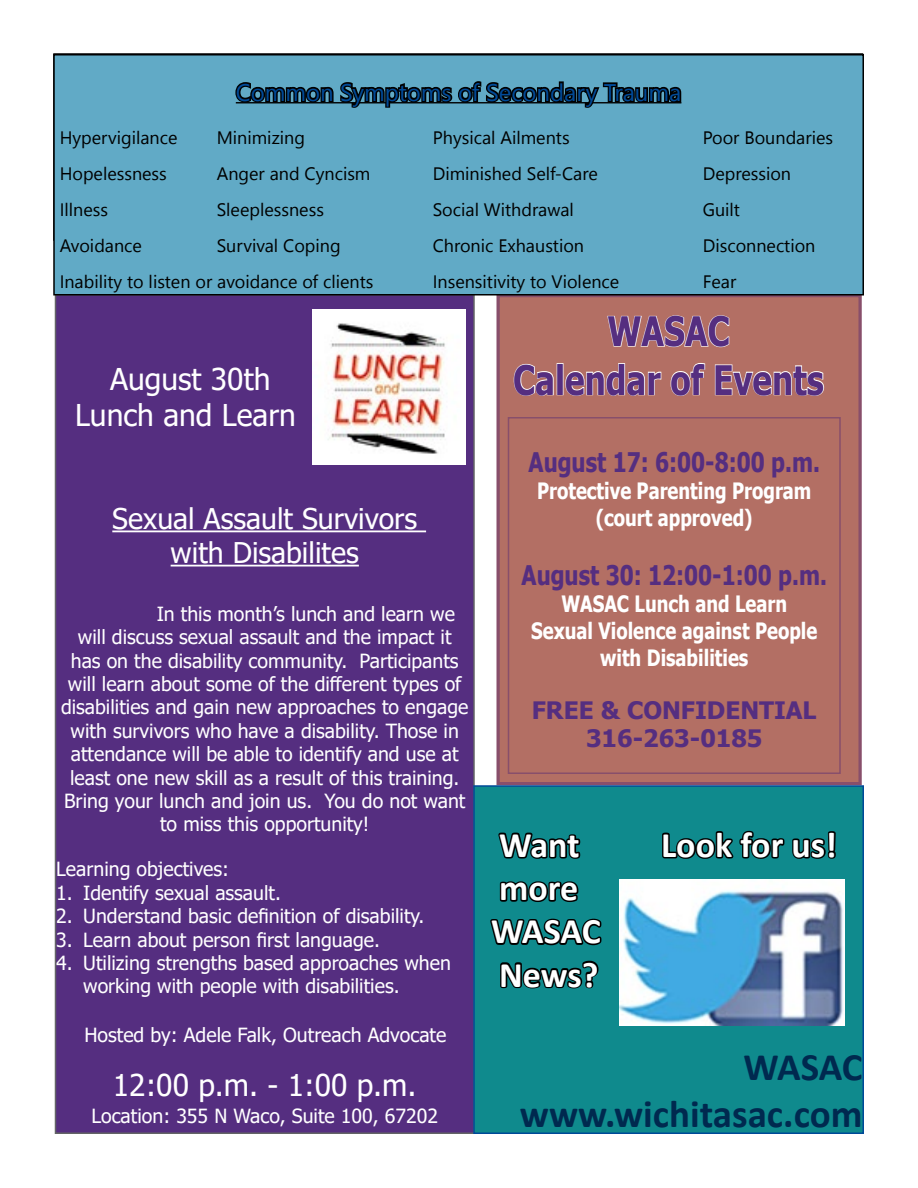
<style>
.page{position:relative;width:918px;height:1188px;background:#fff}
.page>*{position:absolute;margin:0;border:0;box-sizing:border-box;transform-origin:0 0}
.t1{font:700 40.5px/48.6px "Tahoma";color:#552e80;text-align:center;scale:.82 1}
.t2{font:700 39px/46.8px "Calibri";color:#00294f;text-align:right}
.t3{font:700 36px/43.2px "Calibri";color:#fff}
.t4{font:30px/36px "Tahoma";color:#fff;text-align:center}
.t5{font:28.5px/34.2px "Tahoma";color:#fff;text-align:center}
.t6{font:700 27px "Tahoma";color:#552e80;scale:.82 1}
.t7{font:24px "Leelawadee UI";color:#004a98}
.t8{font:700 24px/27.9px "Tahoma";color:#552e80;text-align:center}
.t9{font:700 22.5px/27px "Tahoma";color:#fff;text-align:center;scale:.82 1}
.t10{font:19.5px/23.4px "Tahoma";color:#fff}
.t11{font:18px "Leelawadee UI";color:#000}
</style>
<div class="page">
<div style="left:56px;top:295px;width:418px;height:838px;background:#552e80"></div>
<hr style="left:112px;top:531px;width:314px;height:1px;background:#fff">
<hr style="left:171px;top:565px;width:188px;height:2px;background:#fff">
<div style="left:497px;top:294px;width:365px;height:491px;background:#b36f64;border:3px solid #884f6b"></div>
<div style="left:508px;top:417px;width:333px;height:357px;border:2px solid #884f6b"></div>
<svg style="left:607px;top:315px;width:123px;height:33px"></svg>
<svg style="left:513px;top:363px;width:41px;height:33px"></svg>
<div style="left:557px;top:363px;width:7px;height:32px;border:1px solid #fff"></div>
<svg style="left:565px;top:363px;width:97px;height:33px"></svg>
<svg style="left:670px;top:363px;width:36px;height:33px"></svg>
<svg style="left:714px;top:364px;width:111px;height:32px"></svg>
<div style="left:474px;top:786px;width:389px;height:347px;background:#0f8a8d"></div>
<svg style="left:662px;top:830px;width:174px;height:29px"></svg>
<svg style="left:490px;top:832px;width:112px;height:157px"></svg>
<div style="left:473px;top:785px;width:391px;height:349px;border:2px solid #004a98"></div>
<img style="left:620px;top:879px;width:224px;height:147px">
<div style="left:54px;top:55px;width:809px;height:240px;background:#61aac6"></div>
<svg style="left:235px;top:81px;width:447px;height:27px"></svg>
<div style="left:53px;top:54px;width:811px;height:242px;border:2px solid #000"></div>
<img style="left:312px;top:309px;width:153px;height:156px">
<p class="t7" style="left:236px;top:76px;width:447px">Common Symptoms of Secondary Trauma</p>
<p class="t11" style="left:60px;top:125px;width:119px">Hypervigilance</p>
<p class="t11" style="left:217px;top:125px;width:90px">Minimizing</p>
<p class="t11" style="left:433px;top:125px;width:138px">Physical Ailments</p>
<p class="t11" style="left:703px;top:125px;width:132px">Poor Boundaries</p>
<p class="t11" style="left:60px;top:161px;width:109px">Hopelessness</p>
<p class="t11" style="left:217px;top:161px;width:155px">Anger and Cyncism</p>
<p class="t11" style="left:433px;top:161px;width:167px">Diminished Self-Care</p>
<p class="t11" style="left:703px;top:161px;width:90px">Depression</p>
<p class="t11" style="left:60px;top:197px;width:50px">Illness</p>
<p class="t11" style="left:217px;top:197px;width:109px">Sleeplessness</p>
<p class="t11" style="left:433px;top:197px;width:143px">Social Withdrawal</p>
<p class="t11" style="left:703px;top:197px;width:39px">Guilt</p>
<p class="t11" style="left:60px;top:233px;width:84px">Avoidance</p>
<p class="t11" style="left:217px;top:233px;width:125px">Survival Coping</p>
<p class="t11" style="left:433px;top:233px;width:153px">Chronic Exhaustion</p>
<p class="t11" style="left:703px;top:233px;width:114px">Disconnection</p>
<p class="t11" style="left:60px;top:269px;width:315px">Inability to listen or avoidance of clients</p>
<p class="t11" style="left:433px;top:269px;width:188px">Insensitivity to Violence</p>
<p class="t11" style="left:703px;top:269px;width:35px">Fear</p>
<h3 class="t4" style="left:75px;top:363px;width:222px">August 30th<br>Lunch and Learn</h3>
<h3 class="t5" style="left:112px;top:503px;width:306px">Sexual Assault Survivors with Disabilites</h3>
<p class="t10" style="left:157px;top:603px;width:300px">In this month’s lunch and learn we</p>
<p class="t10" style="left:78px;top:627px;width:375px">will discuss sexual assault and the impact it</p>
<p class="t10" style="left:71px;top:650px;width:389px">has on the disability community. Participants</p>
<p class="t10" style="left:68px;top:673px;width:395px">will learn about some of the different types of</p>
<p class="t10" style="left:61px;top:697px;width:409px">disabilities and gain new approaches to engage</p>
<p class="t10" style="left:71px;top:720px;width:390px">with survivors who have a disability. Those in</p>
<p class="t10" style="left:71px;top:744px;width:389px">attendance will be able to identify and use at</p>
<p class="t10" style="left:70px;top:767px;width:391px">least one new skill as a result of this training.</p>
<p class="t10" style="left:64px;top:790px;width:403px">Bring your lunch and join us. You do not want</p>
<p class="t10" style="left:160px;top:814px;width:211px">to miss this opportunity!</p>
<p class="t10" style="left:56px;top:859px;width:174px">Learning objectives:</p>
<p class="t10" style="left:56px;top:882px;width:226px">1. Identify sexual assault.</p>
<p class="t10" style="left:56px;top:906px;width:370px">2. Understand basic definition of disability.</p>
<p class="t10" style="left:56px;top:929px;width:325px">3. Learn about person first language.</p>
<p class="t10" style="left:83px;top:952px;width:369px;text-indent:-27px">4. Utilizing strengths based approaches when working with people with disabilities.</p>
<p class="t10" style="left:84px;top:1024px;width:363px">Hosted by: Adele Falk, Outreach Advocate</p>
<h3 class="t4" style="left:113px;top:1069px;width:305px">12:00 p.m. - 1:00 p.m.</h3>
<p class="t10" style="left:91px;top:1105px;width:348px">Location: 355 N Waco, Suite 100, 67202</p>
<h1 class="t1" style="left:513px;top:309px;width:380px">WASAC<br>Calendar of Events</h1>
<h3 class="t6" style="left:529px;top:443px;width:357px">August 17: 6:00-8:00 p.m.</h3>
<p class="t9" style="left:537px;top:478px;width:336px">Protective Parenting Program (court approved)</p>
<h3 class="t6" style="left:522px;top:556px;width:374px">August 30: 12:00-1:00 p.m.</h3>
<p class="t9" style="left:531px;top:591px;width:350px">WASAC Lunch and Learn<br>Sexual Violence against People with Disabilities</p>
<p class="t8" style="left:532px;top:697px;width:286px">FREE &amp; CONFIDENTIAL<br>316-263-0185</p>
<h3 class="t3" style="left:499px;top:822px;width:82px">Want</h3>
<h3 class="t3" style="left:661px;top:822px;width:177px">Look for us!</h3>
<h3 class="t3" style="left:491px;top:865px;width:111px">more<br>WASAC<br>News?</h3>
<h2 class="t2" style="left:520px;top:1042px;width:344px">WASAC www.wichitasac.com</h2>
</div>
